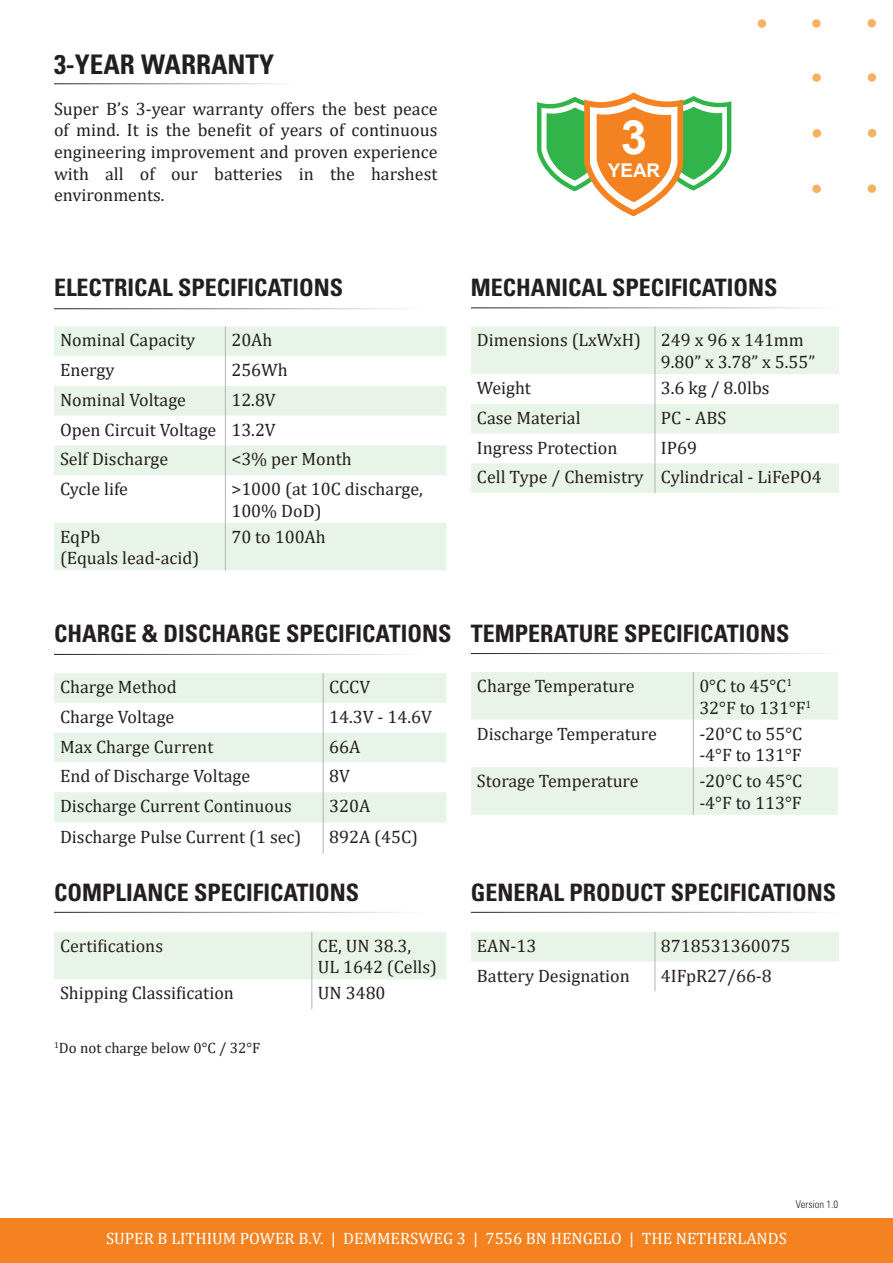
<style>
.page{position:relative;width:893px;height:1263px;background:#fff}
.page>*{position:absolute;margin:0;border:0;box-sizing:border-box;transform-origin:0 0}
.t1{font:700 47.25px "Arial";color:#fff}
.t2{font:700 condensed 27px "Univers LT Std";color:#231f20}
.t3{font:700 condensed 24px "Univers LT Std";color:#231f20}
.t4{font:700 18.9px "Arial";color:#fff}
.t5{font:18px/21.6px "Cambria";color:#231f20;text-align:justify}
.t6{font:16.5px "Cambria";color:#fff}
.t7{font:15px "Cambria";color:#231f20}
.Text{font:300 condensed 10.5px "Univers LT Std";color:#231f20}
</style>
<div class="page">
<div style="left:0;top:1218px;width:893px;height:45px;background:#f58220"></div>
<hr style="left:54px;top:83px;width:242px;height:1px;background:#231f20">
<svg style="left:537px;top:92px;width:194px;height:124px"></svg>
<svg style="left:758px;top:19px;width:8px;height:9px"></svg>
<svg style="left:812px;top:19px;width:9px;height:9px"></svg>
<svg style="left:812px;top:73px;width:9px;height:9px"></svg>
<svg style="left:813px;top:129px;width:8px;height:9px"></svg>
<svg style="left:812px;top:185px;width:9px;height:8px"></svg>
<svg style="left:867px;top:19px;width:9px;height:8px"></svg>
<svg style="left:868px;top:73px;width:8px;height:9px"></svg>
<div style="left:868px;top:129px;width:8px;height:8px;background:#f8b061;border-radius:50%"></div>
<svg style="left:868px;top:184px;width:8px;height:9px"></svg>
<hr style="left:54px;top:308px;width:368px;height:1px;background:#231f20">
<hr style="left:54px;top:654px;width:368px;height:1px;background:#231f20">
<hr style="left:54px;top:912px;width:368px;height:1px;background:#231f20">
<hr style="left:471px;top:912px;width:368px;height:1px;background:#231f20">
<hr style="left:471px;top:307px;width:368px;height:1px;background:#231f20">
<hr style="left:471px;top:653px;width:368px;height:1px;background:#231f20">
<svg style="left:54px;top:326px;width:392px;height:244px;fill:#e9f4e8"></svg>
<hr style="left:225px;top:326px;width:1px;height:30px;background:#b1b3b5">
<hr style="left:225px;top:356px;width:1px;height:30px;background:#b1b3b5">
<hr style="left:225px;top:386px;width:1px;height:30px;background:#b1b3b5">
<svg style="left:225px;top:416px;width:1px;height:29px"></svg>
<hr style="left:225px;top:445px;width:1px;height:30px;background:#b1b3b5">
<hr style="left:225px;top:475px;width:1px;height:48px;background:#b1b3b5">
<hr style="left:225px;top:523px;width:1px;height:47px;background:#b1b3b5">
<svg style="left:54px;top:673px;width:392px;height:149px;fill:#e9f4e8"></svg>
<hr style="left:323px;top:673px;width:1px;height:30px;background:#b1b3b5">
<hr style="left:323px;top:703px;width:1px;height:30px;background:#b1b3b5">
<svg style="left:323px;top:733px;width:1px;height:29px"></svg>
<hr style="left:323px;top:762px;width:1px;height:30px;background:#b1b3b5">
<hr style="left:323px;top:792px;width:1px;height:30px;background:#b1b3b5">
<hr style="left:323px;top:822px;width:1px;height:32px;background:#b1b3b5">
<svg style="left:471px;top:326px;width:368px;height:167px;fill:#e9f4e8"></svg>
<hr style="left:654px;top:326px;width:1px;height:48px;background:#b1b3b5">
<hr style="left:654px;top:374px;width:1px;height:30px;background:#b1b3b5">
<svg style="left:654px;top:404px;width:1px;height:29px"></svg>
<hr style="left:654px;top:433px;width:1px;height:30px;background:#b1b3b5">
<hr style="left:654px;top:463px;width:1px;height:30px;background:#b1b3b5">
<svg style="left:471px;top:672px;width:367px;height:143px;fill:#e9f4e8"></svg>
<hr style="left:693px;top:672px;width:1px;height:48px;background:#b1b3b5">
<hr style="left:693px;top:720px;width:1px;height:47px;background:#b1b3b5">
<hr style="left:693px;top:767px;width:1px;height:48px;background:#b1b3b5">
<div style="left:471px;top:932px;width:368px;height:29px;background:#e9f4e8"></div>
<hr style="left:654px;top:961px;width:1px;height:30px;background:#b1b3b5">
<div style="left:54px;top:932px;width:392px;height:47px;background:#e9f4e8"></div>
<hr style="left:311px;top:932px;width:1px;height:47px;background:#b1b3b5">
<hr style="left:311px;top:979px;width:1px;height:30px;background:#b1b3b5">
<p class="t2" style="left:54px;top:47px;width:222px">3-YEAR WARRANTY</p>
<p class="t5" style="left:54px;top:98px;width:385px">Super B’s 3-year warranty offers the best peace of mind. It is the benefit of years of continuous engineering improvement and proven experience with all of our batteries in the harshest environments.</p>
<p class="t1" style="left:621px;top:104px;width:28px">3</p>
<p class="t4" style="left:608px;top:157px;width:54px">YEAR</p>
<p class="t3" style="left:54px;top:273px;width:291px">ELECTRICAL SPECIFICATIONS</p>
<p class="t5" style="left:60px;top:329px;width:137px">Nominal Capacity</p>
<p class="t5" style="left:231px;top:329px;width:43px">20Ah</p>
<p class="t5" style="left:60px;top:359px;width:56px">Energy</p>
<p class="t5" style="left:231px;top:359px;width:58px">256Wh</p>
<p class="t5" style="left:60px;top:389px;width:128px">Nominal Voltage</p>
<p class="t5" style="left:231px;top:389px;width:46px">12.8V</p>
<p class="t5" style="left:60px;top:419px;width:158px">Open Circuit Voltage</p>
<p class="t5" style="left:231px;top:419px;width:46px">13.2V</p>
<p class="t5" style="left:60px;top:448px;width:110px">Self Discharge</p>
<p class="t5" style="left:231px;top:448px;width:122px">&lt;3% per Month</p>
<p class="t5" style="left:60px;top:478px;width:70px">Cycle life</p>
<p class="t5" style="left:231px;top:478px;width:193px">&gt;1000 (at 10C discharge,<br>100% DoD)</p>
<p class="t5" style="left:60px;top:526px;width:42px">EqPb</p>
<p class="t5" style="left:60px;top:547px;width:141px">(Equals lead-acid)</p>
<p class="t5" style="left:231px;top:526px;width:96px">70 to 100Ah</p>
<p class="t3" style="left:471px;top:273px;width:308px">MECHANICAL SPECIFICATIONS</p>
<p class="t5" style="left:477px;top:329px;width:165px">Dimensions (LxWxH)</p>
<p class="t5" style="left:661px;top:329px;width:144px">249 x 96 x 141mm</p>
<p class="t5" style="left:661px;top:351px;width:156px">9.80” x 3.78” x 5.55”</p>
<p class="t5" style="left:477px;top:377px;width:56px">Weight</p>
<p class="t5" style="left:661px;top:377px;width:110px">3.6 kg / 8.0lbs</p>
<p class="t5" style="left:477px;top:407px;width:105px">Case Material</p>
<p class="t5" style="left:661px;top:407px;width:67px">PC - ABS</p>
<p class="t5" style="left:477px;top:436px;width:142px">Ingress Protection</p>
<p class="t5" style="left:661px;top:436px;width:37px">IP69</p>
<p class="t5" style="left:477px;top:466px;width:168px">Cell Type / Chemistry</p>
<p class="t5" style="left:661px;top:466px;width:162px">Cylindrical - LiFePO4</p>
<p class="t3" style="left:54px;top:619px;width:399px">CHARGE &amp; DISCHARGE SPECIFICATIONS</p>
<p class="t5" style="left:60px;top:676px;width:118px">Charge Method</p>
<p class="t5" style="left:329px;top:676px;width:43px">CCCV</p>
<p class="t5" style="left:60px;top:706px;width:116px">Charge Voltage</p>
<p class="t5" style="left:329px;top:706px;width:104px">14.3V - 14.6V</p>
<p class="t5" style="left:60px;top:736px;width:155px">Max Charge Current</p>
<p class="t5" style="left:329px;top:736px;width:33px">66A</p>
<p class="t5" style="left:60px;top:765px;width:192px">End of Discharge Voltage</p>
<p class="t5" style="left:329px;top:765px;width:22px">8V</p>
<p class="t5" style="left:60px;top:795px;width:233px">Discharge Current Continuous</p>
<p class="t5" style="left:329px;top:795px;width:43px">320A</p>
<p class="t5" style="left:60px;top:825px;width:243px">Discharge Pulse Current (1 sec)</p>
<p class="t5" style="left:329px;top:825px;width:90px">892A (45C)</p>
<p class="t3" style="left:471px;top:619px;width:320px">TEMPERATURE SPECIFICATIONS</p>
<p class="t5" style="left:477px;top:675px;width:159px">Charge Temperature</p>
<p class="t5" style="left:699px;top:675px;width:94px">0°C to 45°C<sup>1</sup></p>
<p class="t5" style="left:699px;top:697px;width:113px">32°F to 131°F<sup>1</sup></p>
<p class="t5" style="left:477px;top:723px;width:181px">Discharge Temperature</p>
<p class="t5" style="left:699px;top:723px;width:105px">-20°C to 55°C</p>
<p class="t5" style="left:699px;top:744px;width:104px">-4°F to 131°F</p>
<p class="t5" style="left:477px;top:770px;width:163px">Storage Temperature</p>
<p class="t5" style="left:699px;top:770px;width:105px">-20°C to 45°C</p>
<p class="t5" style="left:699px;top:792px;width:104px">-4°F to 113°F</p>
<p class="t3" style="left:54px;top:877px;width:307px">COMPLIANCE SPECIFICATIONS</p>
<p class="t3" style="left:471px;top:877px;width:367px">GENERAL PRODUCT SPECIFICATIONS</p>
<p class="t5" style="left:477px;top:935px;width:61px">EAN-13</p>
<p class="t5" style="left:661px;top:935px;width:131px">8718531360075</p>
<p class="t5" style="left:477px;top:964px;width:154px">Battery Designation</p>
<p class="t5" style="left:661px;top:964px;width:112px">4IFpR27/66-8</p>
<p class="t5" style="left:60px;top:935px;width:105px">Certifications</p>
<p class="t5" style="left:318px;top:935px;width:95px">CE, UN 38.3,</p>
<p class="t5" style="left:318px;top:956px;width:121px">UL 1642 (Cells)</p>
<p class="t5" style="left:60px;top:982px;width:175px">Shipping Classification</p>
<p class="t5" style="left:318px;top:982px;width:69px">UN 3480</p>
<p class="t7" style="left:54px;top:1038px;width:208px"><sup>1</sup>Do not charge below 0°C / 32°F</p>
<p class="Text" style="left:796px;top:1197px;width:44px">Version 1.0</p>
<p class="t6" style="left:106px;top:1228px;width:682px">SUPER B LITHIUM POWER B.V. | DEMMERSWEG 3 | 7556 BN HENGELO | THE NETHERLANDS</p>
</div>
